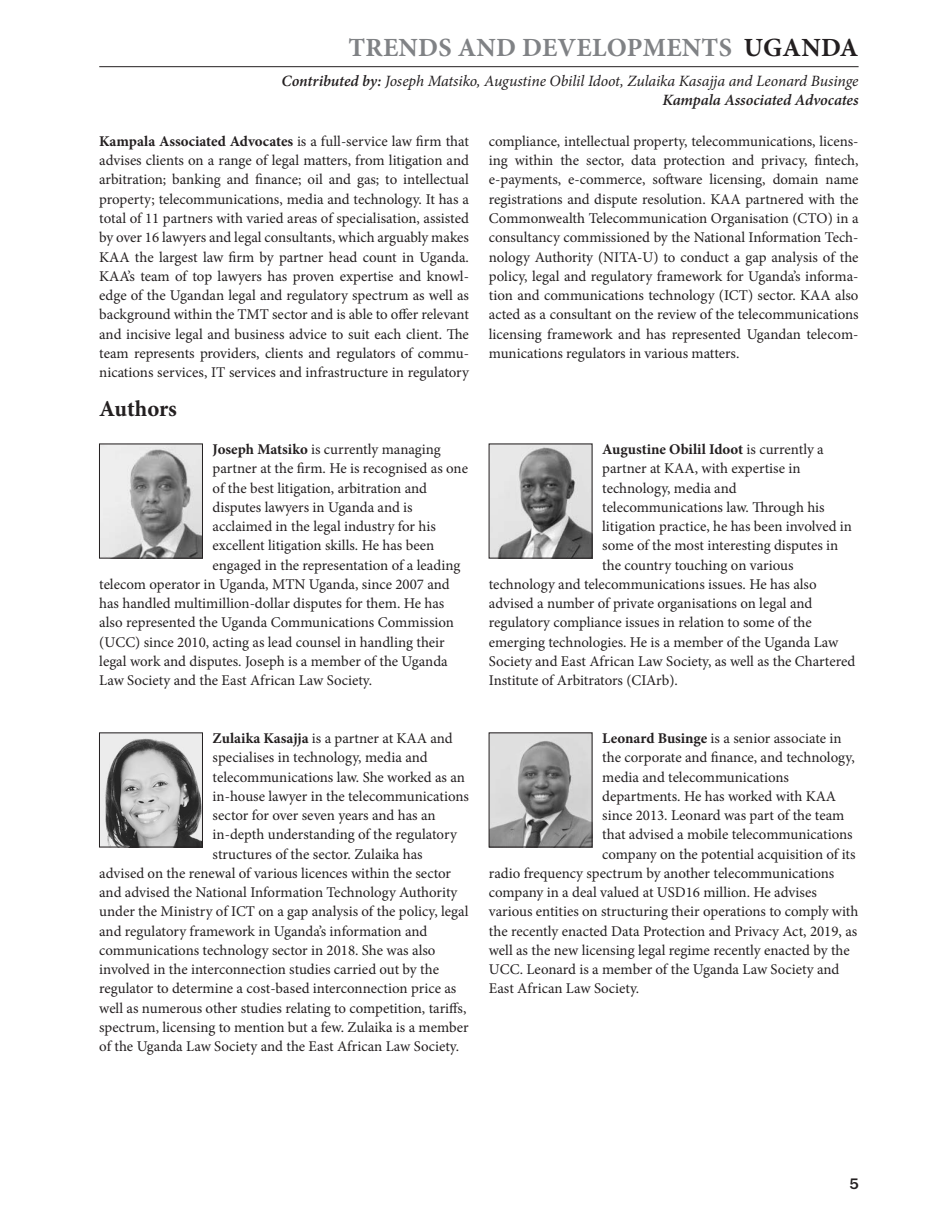
<style>
.page{position:relative;width:938px;height:1221px;background:#fff}
.page>*{position:absolute;margin:0;border:0;box-sizing:border-box;transform-origin:0 0}
.LPG_page_head_R{font:700 26.25px "Minion Pro";letter-spacing:.01em;color:#808285}
.Authors{font:700 22.75px "Minion Pro";letter-spacing:-.005em;color:#231f20}
.LPG_contributedBy{font:italic 15.75px/19.2px "Minion Pro";letter-spacing:-.01em;color:#231f20;text-align:right}
.t1{font:500 15.75px "Franklin Gothic URW";color:#231f20}
.Author_paragraph{font:14.88px "Minion Pro";color:#231f20}
.Firm_paragraph{font:14.88px/19.2px "Minion Pro";color:#231f20;text-align:justify}
.Author_paragraph-2{font:700 14.88px "Minion Pro";color:#231f20}
.s1{color:#231f20}
.s2{font-weight:600}
.s3{font-weight:700}
.s4{font-weight:400}
</style>
<div class="page">
<hr style="left:99px;top:66px;width:759px;height:1px;background:#231f20">
<img style="left:101px;top:445px;width:100px;height:111px">
<div style="left:99px;top:443px;width:104px;height:115px;border:1px solid #231f20"></div>
<img style="left:101px;top:734px;width:100px;height:111px">
<div style="left:99px;top:732px;width:104px;height:115px;border:1px solid #231f20"></div>
<img style="left:491px;top:445px;width:99px;height:111px">
<img style="left:491px;top:734px;width:99px;height:111px">
<p class="LPG_page_head_R" style="left:348px;top:29px;width:511px">TRENDS AND DEVELOPMENTS <span class="s1">UGANDA</span></p>
<p class="LPG_contributedBy" style="left:281px;top:71px;width:578px"><span class="s2">Contributed by:</span> Joseph Matsiko, Augustine Obilil Idoot, Zulaika Kasajja and Leonard Businge<br><span class="s2">Kampala Associated Advocates</span></p>
<p class="Firm_paragraph" style="left:99px;top:132px;width:371px"><span class="s3">Kampala Associated Advocates</span> is a full-service law firm that advises clients on a range of legal matters, from litigation and arbitration; banking and finance; oil and gas; to intellectual property; telecommunications, media and technology. It has a total of 11 partners with varied areas of specialisation, assisted by over 16 lawyers and legal consultants, which arguably makes KAA the largest law firm by partner head count in Uganda.<br>KAA’s team of top lawyers has proven expertise and knowl&shy;edge of the Ugandan legal and regulatory spectrum as well as background within the TMT sector and is able to offer relevant and incisive legal and business advice to suit each client. The team represents providers, clients and regulators of commu&shy;nications services, IT services and infrastructure in regulatory</p>
<p class="Firm_paragraph" style="left:489px;top:132px;width:371px">compliance, intellectual property, telecommunications, licens&shy;ing within the sector, data protection and privacy, fintech, e-payments, e-commerce, software licensing, domain name registrations and dispute resolution. KAA partnered with the Commonwealth Telecommunication Organisation (CTO) in a consultancy commissioned by the National Information Tech&shy;nology Authority (NITA-U) to conduct a gap analysis of the policy, legal and regulatory framework for Uganda’s informa&shy;tion and communications technology (ICT) sector. KAA also acted as a consultant on the review of the telecommunications licensing framework and has represented Ugandan telecom&shy;munications regulators in various matters.</p>
<p class="Authors" style="left:99px;top:392px;width:79px">Authors</p>
<p class="Author_paragraph" style="left:213px;top:439px;width:230px"><span class="s3">Joseph Matsiko</span> is currently managing</p>
<p class="Author_paragraph" style="left:213px;top:458px;width:257px">partner at the firm. He is recognised as one</p>
<p class="Author_paragraph" style="left:213px;top:478px;width:216px">of the best litigation, arbitration and</p>
<p class="Author_paragraph" style="left:213px;top:497px;width:202px">disputes lawyers in Uganda and is</p>
<p class="Author_paragraph" style="left:213px;top:516px;width:225px">acclaimed in the legal industry for his</p>
<p class="Author_paragraph" style="left:213px;top:535px;width:223px">excellent litigation skills. He has been</p>
<p class="Author_paragraph" style="left:213px;top:555px;width:249px">engaged in the representation of a leading</p>
<p class="Author_paragraph" style="left:99px;top:574px;width:352px">telecom operator in Uganda, MTN Uganda, since 2007 and</p>
<p class="Author_paragraph" style="left:99px;top:593px;width:346px">has handled multimillion-dollar disputes for them. He has</p>
<p class="Author_paragraph" style="left:99px;top:612px;width:356px">also represented the Uganda Communications Commission</p>
<p class="Author_paragraph" style="left:99px;top:632px;width:347px">(UCC) since 2010, acting as lead counsel in handling their</p>
<p class="Author_paragraph" style="left:99px;top:651px;width:350px">legal work and disputes. Joseph is a member of the Uganda</p>
<p class="Author_paragraph" style="left:99px;top:670px;width:274px">Law Society and the East African Law Society.</p>
<p class="Author_paragraph-2" style="left:602px;top:439px;width:223px">Augustine Obilil Idoot <span class="s4">is currently a</span></p>
<p class="Author_paragraph" style="left:602px;top:458px;width:200px">partner at KAA, with expertise in</p>
<p class="Author_paragraph" style="left:602px;top:478px;width:136px">technology, media and</p>
<p class="Author_paragraph" style="left:602px;top:497px;width:224px">telecommunications law. Through his</p>
<p class="Author_paragraph" style="left:602px;top:516px;width:251px">litigation practice, he has been involved in</p>
<p class="Author_paragraph" style="left:602px;top:535px;width:238px">some of the most interesting disputes in</p>
<p class="Author_paragraph" style="left:602px;top:555px;width:193px">the country touching on various</p>
<p class="Author_paragraph" style="left:489px;top:574px;width:329px">technology and telecommunications issues. He has also</p>
<p class="Author_paragraph" style="left:489px;top:593px;width:325px">advised a number of private organisations on legal and</p>
<p class="Author_paragraph" style="left:489px;top:612px;width:324px">regulatory compliance issues in relation to some of the</p>
<p class="Author_paragraph" style="left:489px;top:632px;width:351px">emerging technologies. He is a member of the Uganda Law</p>
<p class="Author_paragraph" style="left:489px;top:651px;width:368px">Society and East African Law Society, as well as the Chartered</p>
<p class="Author_paragraph" style="left:489px;top:670px;width:190px">Institute of Arbitrators (CIArb).</p>
<p class="Author_paragraph" style="left:213px;top:728px;width:242px"><span class="s3">Zulaika Kasajja</span> is a partner at KAA and</p>
<p class="Author_paragraph" style="left:213px;top:747px;width:216px">specialises in technology, media and</p>
<p class="Author_paragraph" style="left:213px;top:766px;width:254px">telecommunications law. She worked as an</p>
<p class="Author_paragraph" style="left:213px;top:786px;width:258px">in-house lawyer in the telecommunications</p>
<p class="Author_paragraph" style="left:213px;top:805px;width:224px">sector for over seven years and has an</p>
<p class="Author_paragraph" style="left:213px;top:824px;width:246px">in-depth understanding of the regulatory</p>
<p class="Author_paragraph" style="left:213px;top:843px;width:211px">structures of the sector. Zulaika has</p>
<p class="Author_paragraph" style="left:99px;top:863px;width:353px">advised on the renewal of various licences within the sector</p>
<p class="Author_paragraph" style="left:99px;top:882px;width:360px">and advised the National Information Technology Authority</p>
<p class="Author_paragraph" style="left:99px;top:901px;width:371px">under the Ministry of ICT on a gap analysis of the policy, legal</p>
<p class="Author_paragraph" style="left:99px;top:920px;width:329px">and regulatory framework in Uganda’s information and</p>
<p class="Author_paragraph" style="left:99px;top:940px;width:338px">communications technology sector in 2018. She was also</p>
<p class="Author_paragraph" style="left:99px;top:959px;width:341px">involved in the interconnection studies carried out by the</p>
<p class="Author_paragraph" style="left:99px;top:978px;width:358px">regulator to determine a cost-based interconnection price as</p>
<p class="Author_paragraph" style="left:99px;top:997px;width:369px">well as numerous other studies relating to competition, tariffs,</p>
<p class="Author_paragraph" style="left:99px;top:1017px;width:371px">spectrum, licensing to mention but a few. Zulaika is a member</p>
<p class="Author_paragraph" style="left:99px;top:1036px;width:361px">of the Uganda Law Society and the East African Law Society.</p>
<p class="Author_paragraph" style="left:602px;top:728px;width:241px"><span class="s3">Leonard Businge</span> is a senior associate in</p>
<p class="Author_paragraph" style="left:602px;top:747px;width:254px">the corporate and finance, and technology,</p>
<p class="Author_paragraph" style="left:602px;top:766px;width:188px">media and telecommunications</p>
<p class="Author_paragraph" style="left:602px;top:786px;width:235px">departments. He has worked with KAA</p>
<p class="Author_paragraph" style="left:602px;top:805px;width:244px">since 2013. Leonard was part of the team</p>
<p class="Author_paragraph" style="left:602px;top:824px;width:252px">that advised a mobile telecommunications</p>
<p class="Author_paragraph" style="left:602px;top:843px;width:255px">company on the potential acquisition of its</p>
<p class="Author_paragraph" style="left:489px;top:863px;width:347px">radio frequency spectrum by another telecommunications</p>
<p class="Author_paragraph" style="left:489px;top:882px;width:329px">company in a deal valued at USD16 million. He advises</p>
<p class="Author_paragraph" style="left:489px;top:901px;width:371px">various entities on structuring their operations to comply with</p>
<p class="Author_paragraph" style="left:489px;top:920px;width:370px">the recently enacted Data Protection and Privacy Act, 2019, as</p>
<p class="Author_paragraph" style="left:489px;top:940px;width:362px">well as the new licensing legal regime recently enacted by the</p>
<p class="Author_paragraph" style="left:489px;top:959px;width:352px">UCC. Leonard is a member of the Uganda Law Society and</p>
<p class="Author_paragraph" style="left:489px;top:978px;width:152px">East African Law Society.</p>
<p class="t1" style="left:849px;top:1174px;width:11px">5</p>
</div>
